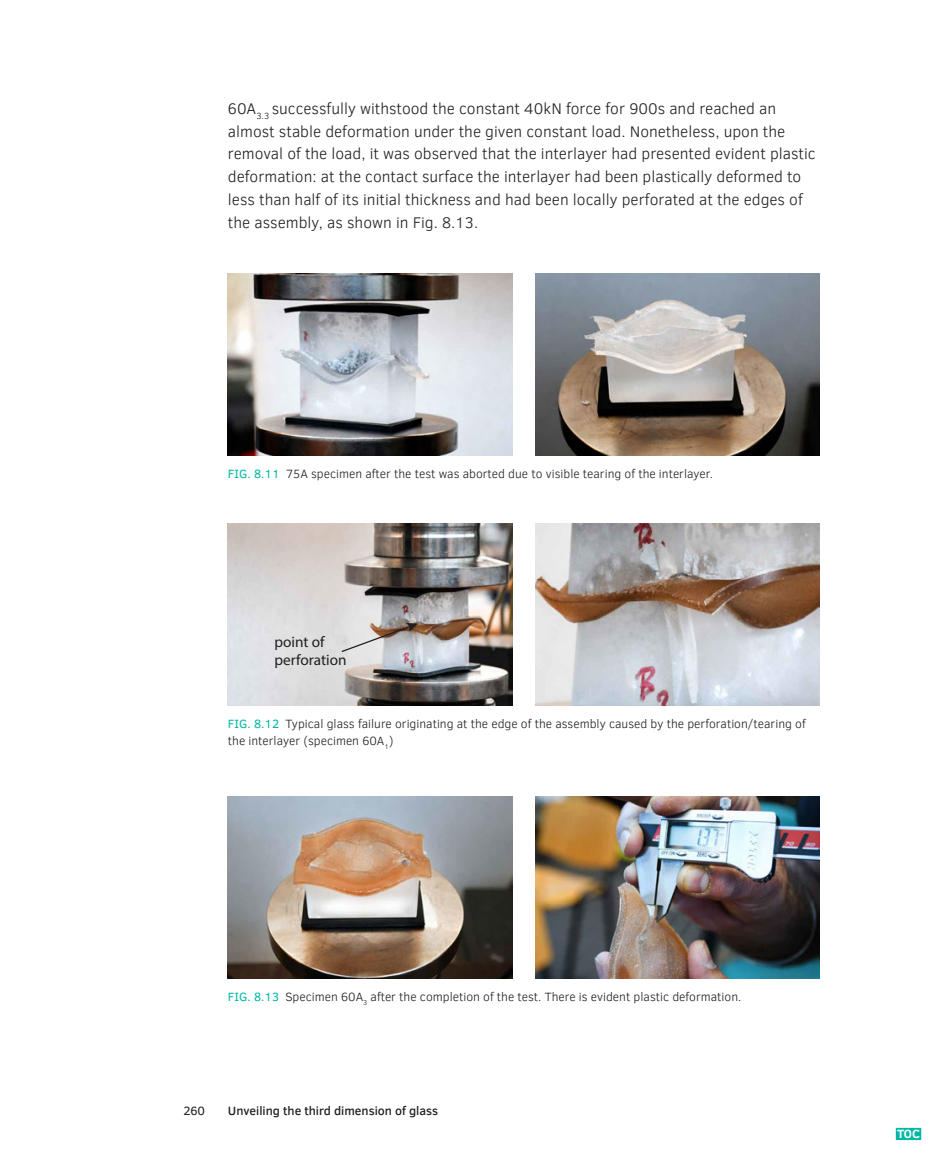
<style>
.page{position:relative;width:945px;height:1166px;background:#fff}
.page>*{position:absolute;margin:0;border:0;box-sizing:border-box;transform-origin:0 0}
.BODY_Normal{font:300 15.75px/22.8px "Clear Sans";color:#231f20}
.t1{font:15.22px/18.4px "Myriad Pro";color:#231f20}
.t2{font:300 12.25px/17.2px "Clear Sans";color:#231f20}
.t3{font:500 12.25px "Clear Sans";color:#231f20}
.t4{font:12.25px "Clear Sans";color:#231f20}
.t5{font:700 12.25px "Clear Sans";color:#fff}
.s1{font-weight:400;color:#00b8a5}
</style>
<div class="page">
<img style="left:228px;top:273px;width:284px;height:182px">
<img style="left:535px;top:273px;width:284px;height:182px">
<img style="left:228px;top:523px;width:284px;height:182px">
<svg style="left:340px;top:623px;width:78px;height:30px;background:#beb8b6"></svg>
<img style="left:535px;top:523px;width:284px;height:182px">
<img style="left:228px;top:796px;width:284px;height:182px">
<img style="left:535px;top:796px;width:284px;height:182px">
<div style="left:895px;top:1127px;width:27px;height:13px;background:#00b8a5;border:1px solid #fff"></div>
<p class="BODY_Normal" style="left:228px;top:97px;width:589px">60A<sub>3.3</sub> successfully withstood the constant 40kN force for 900s and reached an almost stable deformation under the given constant load. Nonetheless, upon the removal of the load, it was observed that the interlayer had presented evident plastic deformation: at the contact surface the interlayer had been plastically deformed to less than half of its initial thickness and had been locally perforated at the edges of the assembly, as shown in Fig. 8.13.</p>
<p class="t2" style="left:228px;top:465px;width:487px"><span class="s1">FIG. 8.11</span> 75A specimen after the test was aborted due to visible tearing of the interlayer.</p>
<p class="t1" style="left:274px;top:632px;width:74px">point of perforation</p>
<p class="t2" style="left:228px;top:715px;width:579px"><span class="s1">FIG. 8.12</span> Typical glass failure originating at the edge of the assembly caused by the perforation/tearing of the interlayer (specimen 60A<sub>1</sub>)</p>
<p class="t2" style="left:228px;top:988px;width:515px"><span class="s1">FIG. 8.13</span> Specimen 60A<sub>3</sub> after the completion of the test. There is evident plastic deformation.</p>
<p class="t4" style="left:183px;top:1102px;width:23px">260</p>
<p class="t3" style="left:228px;top:1102px;width:212px">Unveiling the third dimension of glass</p>
<p class="t5" style="left:897px;top:1124px;width:25px">TOC</p>
</div>
